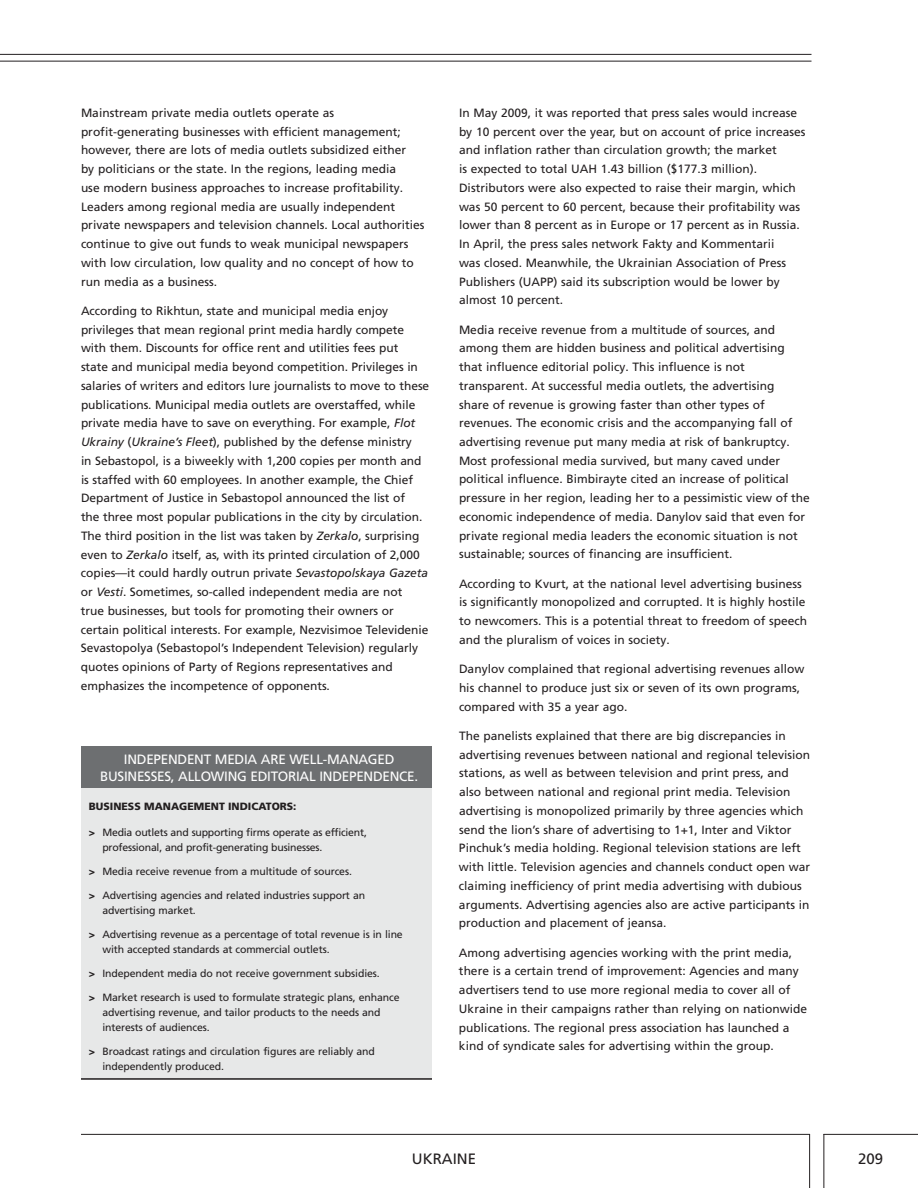
<style>
.page{position:relative;width:918px;height:1188px;background:#fff}
.page>*{position:absolute;margin:0;border:0;box-sizing:border-box;transform-origin:0 0}
.t1{font:15px "Frutiger LT Pro";color:#231f20}
.t2{font:13.5px "Frutiger LT Pro";color:#fff}
.t3{font:12px/18.8px "Frutiger LT Pro";color:#231f20}
.t4{font:10.5px/15px "Frutiger LT Pro";letter-spacing:-.01em;color:#231f20}
.t5{font:900 10.5px "Frutiger";color:#231f20}
.s1{font-style:italic}
.s2{font-family:"Frutiger";font-weight:900}
</style>
<div class="page">
<hr style="left:81px;top:1134px;width:729px;height:1px;background:#231f20">
<hr style="left:809px;top:1134px;width:1px;height:54px;background:#231f20">
<hr style="left:823px;top:1134px;width:1px;height:54px;background:#231f20">
<hr style="left:823px;top:1134px;width:95px;height:1px;background:#231f20">
<hr style="left:0;top:61px;width:812px;height:1px;background:#231f20">
<hr style="left:0;top:54px;width:812px;height:1px;background:#231f20">
<div style="left:81px;top:781px;width:351px;height:299px;background:#e7e8e8"></div>
<div style="left:81px;top:747px;width:351px;height:41px;background:#6d6f71"></div>
<hr style="left:81px;top:1078px;width:351px;height:2px;background:#231f20">
<p class="t3" style="left:81px;top:104px;width:345px">Mainstream private media outlets operate as profit-generating businesses with efficient management; however, there are lots of media outlets subsidized either<br>by politicians or the state. In the regions, leading media<br>use modern business approaches to increase profitability.<br>Leaders among regional media are usually independent private newspapers and television channels. Local authorities continue to give out funds to weak municipal newspapers with low circulation, low quality and no concept of how to run media as a business.</p>
<p class="t3" style="left:81px;top:301px;width:350px">According to Rikhtun, state and municipal media enjoy privileges that mean regional print media hardly compete with them. Discounts for office rent and utilities fees put<br>state and municipal media beyond competition. Privileges in salaries of writers and editors lure journalists to move to these publications. Municipal media outlets are overstaffed, while private media have to save on everything. For example, <span class="s1">Flot Ukrainy</span> (<span class="s1">Ukraine’s Fleet</span>), published by the defense ministry<br>in Sebastopol, is a biweekly with 1,200 copies per month and is staffed with 60 employees. In another example, the Chief Department of Justice in Sebastopol announced the list of<br>the three most popular publications in the city by circulation.<br>The third position in the list was taken by <span class="s1">Zerkalo</span>, surprising even to <span class="s1">Zerkalo</span> itself, as, with its printed circulation of 2,000 copies—it could hardly outrun private <span class="s1">Sevastopolskaya Gazeta </span>or <span class="s1">Vesti</span>. Sometimes, so-called independent media are not<br>true businesses, but tools for promoting their owners or certain political interests. For example, Nezvisimoe Televidenie Sevastopolya (Sebastopol’s Independent Television) regularly quotes opinions of Party of Regions representatives and emphasizes the incompetence of opponents.</p>
<p class="t2" style="left:124px;top:752px;width:13px">Independent</p>
<p class="t2" style="left:215px;top:752px;width:10px">media</p>
<p class="t2" style="left:261px;top:752px;width:9px">are</p>
<p class="t2" style="left:289px;top:752px;width:10px">well</p>
<p class="t2" style="left:323px;top:752px;width:15px">-managed</p>
<p class="t2" style="left:100px;top:768px;width:8px">businesses</p>
<p class="t2" style="left:171px;top:768px;width:17px">, allowing</p>
<p class="t2" style="left:251px;top:768px;width:9px">editorial</p>
<p class="t2" style="left:319px;top:768px;width:9px">independence</p>
<p class="t2" style="left:414px;top:768px;width:5px">.</p>
<p class="t5" style="left:89px;top:800px;width:209px">BUSINESS MANAGEMENT INDICATORS:</p>
<p class="t4" style="left:102px;top:825px;width:266px;text-indent:-14px"><span class="s2">&gt;</span> Media outlets and supporting firms operate as efficient, professional, and profit-generating businesses.</p>
<p class="t4" style="left:89px;top:864px;width:265px"><span class="s2">&gt;</span> Media receive revenue from a multitude of sources.</p>
<p class="t4" style="left:102px;top:888px;width:264px;text-indent:-14px"><span class="s2">&gt;</span> Advertising agencies and related industries support an advertising market.</p>
<p class="t4" style="left:102px;top:927px;width:302px;text-indent:-14px"><span class="s2">&gt;</span> Advertising revenue as a percentage of total revenue is in line with accepted standards at commercial outlets.</p>
<p class="t4" style="left:89px;top:966px;width:292px"><span class="s2">&gt;</span> Independent media do not receive government subsidies.</p>
<p class="t4" style="left:102px;top:990px;width:299px;text-indent:-14px"><span class="s2">&gt;</span> Market research is used to formulate strategic plans, enhance advertising revenue, and tailor products to the needs and interests of audiences.</p>
<p class="t4" style="left:102px;top:1044px;width:274px;text-indent:-14px"><span class="s2">&gt;</span> Broadcast ratings and circulation figures are reliably and independently produced.</p>
<p class="t3" style="left:459px;top:103px;width:348px">In May 2009, it was reported that press sales would increase by 10 percent over the year, but on account of price increases and inflation rather than circulation growth; the market<br>is expected to total UAH 1.43 billion ($177.3 million).<br>Distributors were also expected to raise their margin, which was 50 percent to 60 percent, because their profitability was lower than 8 percent as in Europe or 17 percent as in Russia.<br>In April, the press sales network Fakty and Kommentarii<br>was closed. Meanwhile, the Ukrainian Association of Press Publishers (UAPP) said its subscription would be lower by almost 10 percent.</p>
<p class="t3" style="left:459px;top:320px;width:352px">Media receive revenue from a multitude of sources, and among them are hidden business and political advertising that influence editorial policy. This influence is not transparent. At successful media outlets, the advertising<br>share of revenue is growing faster than other types of revenues. The economic crisis and the accompanying fall of advertising revenue put many media at risk of bankruptcy.<br>Most professional media survived, but many caved under political influence. Bimbirayte cited an increase of political pressure in her region, leading her to a pessimistic view of the economic independence of media. Danylov said that even for private regional media leaders the economic situation is not sustainable; sources of financing are insufficient.</p>
<p class="t3" style="left:459px;top:574px;width:350px">According to Kvurt, at the national level advertising business is significantly monopolized and corrupted. It is highly hostile to newcomers. This is a potential threat to freedom of speech and the pluralism of voices in society.</p>
<p class="t3" style="left:459px;top:660px;width:347px">Danylov complained that regional advertising revenues allow his channel to produce just six or seven of its own programs, compared with 35 a year ago.</p>
<p class="t3" style="left:459px;top:726px;width:353px">The panelists explained that there are big discrepancies in advertising revenues between national and regional television stations, as well as between television and print press, and also between national and regional print media. Television advertising is monopolized primarily by three agencies which send the lion’s share of advertising to 1+1, Inter and Viktor Pinchuk’s media holding. Regional television stations are left with little. Television agencies and channels conduct open war claiming inefficiency of print media advertising with dubious arguments. Advertising agencies also are active participants in production and placement of jeansa.</p>
<p class="t3" style="left:459px;top:943px;width:350px">Among advertising agencies working with the print media, there is a certain trend of improvement: Agencies and many advertisers tend to use more regional media to cover all of Ukraine in their campaigns rather than relying on nationwide publications. The regional press association has launched a kind of syndicate sales for advertising within the group.</p>
<p class="t1" style="left:412px;top:1150px;width:21px">Ukraine</p>
<p class="t1" style="left:858px;top:1150px;width:27px">209</p>
</div>
